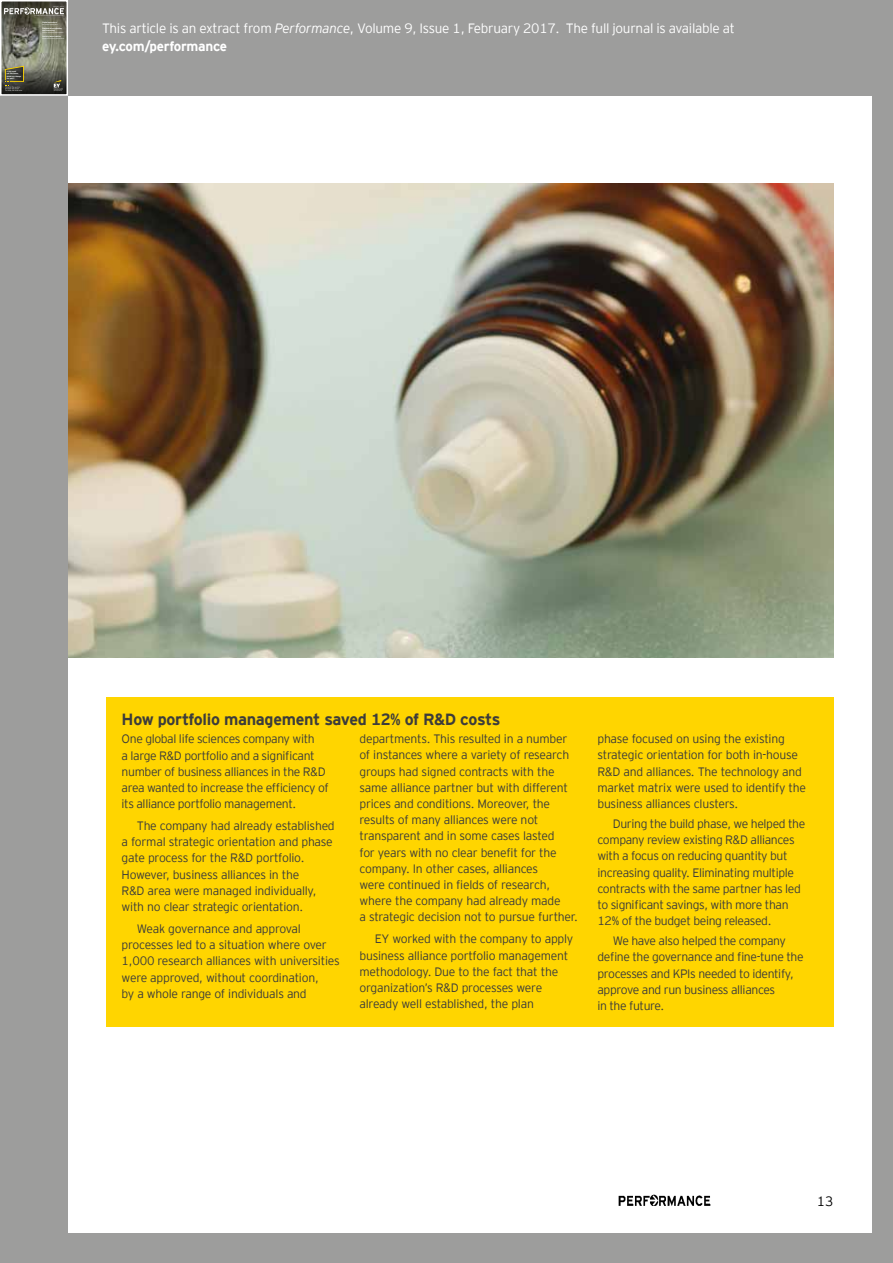
<style>
.page{position:relative;width:893px;height:1263px;background:#9d9d9c}
.page>*{position:absolute;margin:0;border:0;box-sizing:border-box;transform-origin:0 0}
.t1{font:700 16.2px "EY Interstate";letter-spacing:-.02em;color:#3c3c3b}
.t2{font:300 13.5px/18px "EY Interstate";letter-spacing:-.02em;color:#fff}
.t3{font:300 13.5px "EY Interstate";color:#000}
.t4{font:300 12.15px/16.2px "EY Interstate";letter-spacing:-.025em;color:#3c3c3b}
.t5{font:700 1.8px/2.1px "EY Interstate";letter-spacing:-.02em;color:#fff}
.s1{font-style:italic}
.s2{font-weight:700}
</style>
<div class="page">
<svg style="left:0;top:0;width:68px;height:96px"></svg>
<div style="left:68px;top:96px;width:804px;height:1136px;background:#fff"></div>
<img style="left:618px;top:1195px;width:93px;height:10px">
<div style="left:106px;top:697px;width:727px;height:329px;background:#ffd500"></div>
<img style="left:68px;top:184px;width:765px;height:474px">
<p class="t5" style="left:7px;top:71px;width:16px">If you could<br>see the future, would you change the past?</p>
<p class="t5" style="left:42px;top:21px;width:16px">Digital agriculture</p>
<p class="t5" style="left:42px;top:27px;width:21px">Demand-driven planning and forecasting</p>
<p class="t5" style="left:42px;top:35px;width:20px">Activity-based costing</p>
<p class="t2" style="left:102px;top:19px;width:634px">This article is an extract from <span class="s1">Performance</span>, Volume 9, Issue 1, February 2017. The full journal is available at <span class="s2">ey.com/performance</span></p>
<h1 class="t1" style="left:122px;top:708px;width:381px">How portfolio management saved 12% of R&amp;D costs</h1>
<p class="t4" style="left:122px;top:730px;width:209px">One global life sciences company with<br>a large R&amp;D portfolio and a significant number of business alliances in the R&amp;D area wanted to increase the efficiency of its alliance portfolio management.</p>
<p class="t4" style="left:122px;top:817px;width:215px;text-indent:15px">The company had already established a formal strategic orientation and phase gate process for the R&amp;D portfolio.<br>However, business alliances in the<br>R&amp;D area were managed individually, with no clear strategic orientation.</p>
<p class="t4" style="left:122px;top:920px;width:220px;text-indent:15px">Weak governance and approval processes led to a situation where over 1,000 research alliances with universities were approved, without coordination,<br>by a whole range of individuals and</p>
<p class="t4" style="left:360px;top:730px;width:220px">departments. This resulted in a number of instances where a variety of research groups had signed contracts with the same alliance partner but with different prices and conditions. Moreover, the results of many alliances were not transparent and in some cases lasted<br>for years with no clear benefit for the company. In other cases, alliances<br>were continued in fields of research, where the company had already made<br>a strategic decision not to pursue further.</p>
<p class="t4" style="left:360px;top:930px;width:215px;text-indent:15px">EY worked with the company to apply business alliance portfolio management methodology. Due to the fact that the organization’s R&amp;D processes were already well established, the plan</p>
<p class="t4" style="left:597px;top:730px;width:210px">phase focused on using the existing strategic orientation for both in-house R&amp;D and alliances. The technology and market matrix were used to identify the business alliances clusters.</p>
<p class="t4" style="left:597px;top:815px;width:209px;text-indent:15px">During the build phase, we helped the company review existing R&amp;D alliances with a focus on reducing quantity but increasing quality. Eliminating multiple contracts with the same partner has led to significant savings, with more than 12% of the budget being released.</p>
<p class="t4" style="left:597px;top:932px;width:208px;text-indent:15px">We have also helped the company define the governance and fine-tune the processes and KPIs needed to identify, approve and run business alliances<br>in the future.</p>
<p class="t3" style="left:817px;top:1191px;width:18px">13</p>
</div>
